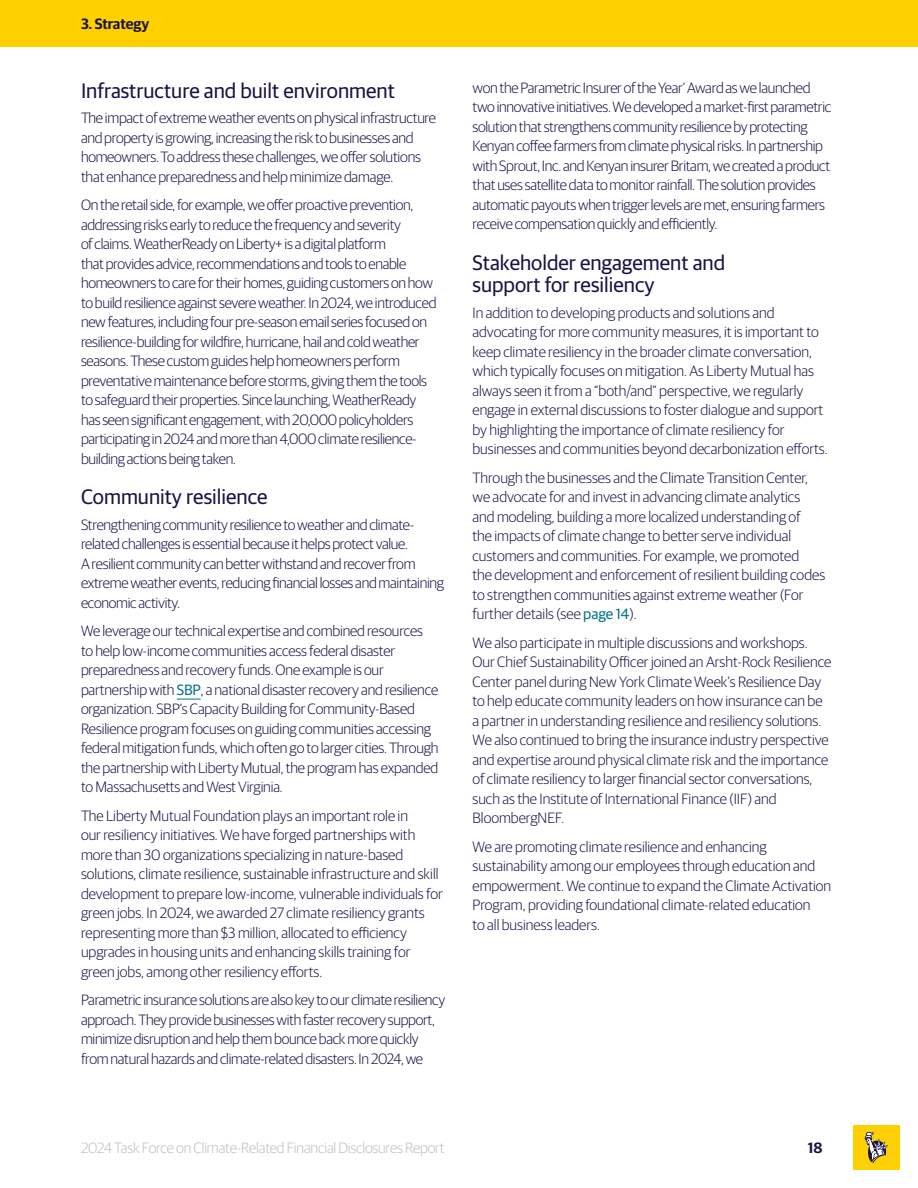
<style>
.page{position:relative;width:918px;height:1188px;background:#fff}
.page>*{position:absolute;margin:0;border:0;box-sizing:border-box;transform-origin:0 0}
.t1{font:21px/22.5px "Guardian Sans";color:#1a1446}
.t2{font:300 15px/19.5px "Guardian Sans";letter-spacing:-.01em;color:#1a1446}
.t3{font:300 15px "Guardian Sans";letter-spacing:-.01em;color:#c0bfc0}
.t4{font:600 15px "Guardian Sans";letter-spacing:-.01em;color:#1a1446}
.s1{font-weight:400;color:#06748c}
</style>
<div class="page">
<div style="left:0;top:0;width:918px;height:46px;background:#ffd000"></div>
<svg style="left:177px;top:699px;width:24px;height:1px"></svg>
<div style="left:853px;top:1125px;width:46px;height:45px;background:#ffd000"></div>
<div style="left:857px;top:1128px;width:39px;height:39px;background:#fed007"></div>
<svg style="left:865px;top:1132px;width:23px;height:31px"></svg>
<p class="t4" style="left:81px;top:13px;width:70px">3. Strategy</p>
<h1 class="t1" style="left:81px;top:77px;width:316px">Infrastructure and built environment</h1>
<p class="t2" style="left:81px;top:107px;width:357px">The impact of extreme weather events on physical infrastructure and property is growing, increasing the risk to businesses and homeowners. To address these challenges, we offer solutions that enhance preparedness and help minimize damage.</p>
<p class="t2" style="left:81px;top:194px;width:357px">On the retail side, for example, we offer proactive prevention, addressing risks early to reduce the frequency and severity<br>of claims. WeatherReady on Liberty+ is a digital platform<br>that provides advice, recommendations and tools to enable homeowners to care for their homes, guiding customers on how to build resilience against severe weather. In 2024, we introduced new features, including four pre-season email series focused on resilience-building for wildfire, hurricane, hail and cold weather seasons. These custom guides help homeowners perform preventative maintenance before storms, giving them the tools to safeguard their properties. Since launching, WeatherReady has seen significant engagement, with 20,000 policyholders participating in 2024 and more than 4,000 climate resilience&shy;building actions being taken.</p>
<h1 class="t1" style="left:81px;top:484px;width:188px">Community resilience</h1>
<p class="t2" style="left:81px;top:514px;width:365px">Strengthening community resilience to weather and climate&shy;related challenges is essential because it helps protect value.<br>A resilient community can better withstand and recover from extreme weather events, reducing financial losses and maintaining economic activity.</p>
<p class="t2" style="left:81px;top:620px;width:359px">We leverage our technical expertise and combined resources to help low-income communities access federal disaster preparedness and recovery funds. One example is our partnership with <span class="s1">SBP</span>, a national disaster recovery and resilience organization. SBP’s Capacity Building for Community-Based Resilience program focuses on guiding communities accessing federal mitigation funds, which often go to larger cities. Through the partnership with Liberty Mutual, the program has expanded to Massachusetts and West Virginia.</p>
<p class="t2" style="left:81px;top:805px;width:363px">The Liberty Mutual Foundation plays an important role in<br>our resiliency initiatives. We have forged partnerships with more than 30 organizations specializing in nature-based solutions, climate resilience, sustainable infrastructure and skill development to prepare low-income, vulnerable individuals for green jobs. In 2024, we awarded 27 climate resiliency grants representing more than $3 million, allocated to efficiency upgrades in housing units and enhancing skills training for green jobs, among other resiliency efforts.</p>
<p class="t2" style="left:81px;top:989px;width:366px">Parametric insurance solutions are also key to our climate resiliency approach. They provide businesses with faster recovery support, minimize disruption and help them bounce back more quickly from natural hazards and climate-related disasters. In 2024, we</p>
<p class="t2" style="left:472px;top:77px;width:360px">won the Parametric Insurer of the Year’ Award as we launched two innovative initiatives. We developed a market-first parametric solution that strengthens community resilience by protecting Kenyan coffee farmers from climate physical risks. In partnership with Sprout, Inc. and Kenyan insurer Britam, we created a product that uses satellite data to monitor rainfall. The solution provides automatic payouts when trigger levels are met, ensuring farmers receive compensation quickly and efficiently.</p>
<h1 class="t1" style="left:472px;top:250px;width:254px">Stakeholder engagement and support for resiliency</h1>
<p class="t2" style="left:472px;top:302px;width:357px">In addition to developing products and solutions and advocating for more community measures, it is important to keep climate resiliency in the broader climate conversation, which typically focuses on mitigation. As Liberty Mutual has always seen it from a “both/and” perspective, we regularly engage in external discussions to foster dialogue and support by highlighting the importance of climate resiliency for businesses and communities beyond decarbonization efforts.</p>
<p class="t2" style="left:472px;top:467px;width:354px">Through the businesses and the Climate Transition Center, we advocate for and invest in advancing climate analytics and modeling, building a more localized understanding of<br>the impacts of climate change to better serve individual customers and communities. For example, we promoted<br>the development and enforcement of resilient building codes to strengthen communities against extreme weather (For further details (see <span class="s1">page 14</span>).</p>
<p class="t2" style="left:472px;top:632px;width:360px">We also participate in multiple discussions and workshops.<br>Our Chief Sustainability Officer joined an Arsht-Rock Resilience Center panel during New York Climate Week’s Resilience Day to help educate community leaders on how insurance can be a partner in understanding resilience and resiliency solutions.<br>We also continued to bring the insurance industry perspective and expertise around physical climate risk and the importance of climate resiliency to larger financial sector conversations, such as the Institute of International Finance (IIF) and BloombergNEF.</p>
<p class="t2" style="left:472px;top:836px;width:360px">We are promoting climate resilience and enhancing sustainability among our employees through education and empowerment. We continue to expand the Climate Activation Program, providing foundational climate-related education<br>to all business leaders.</p>
<p class="t3" style="left:81px;top:1138px;width:365px">2024 Task Force on Climate-Related Financial Disclosures Report</p>
<p class="t4" style="left:808px;top:1137px;width:16px">18</p>
</div>
